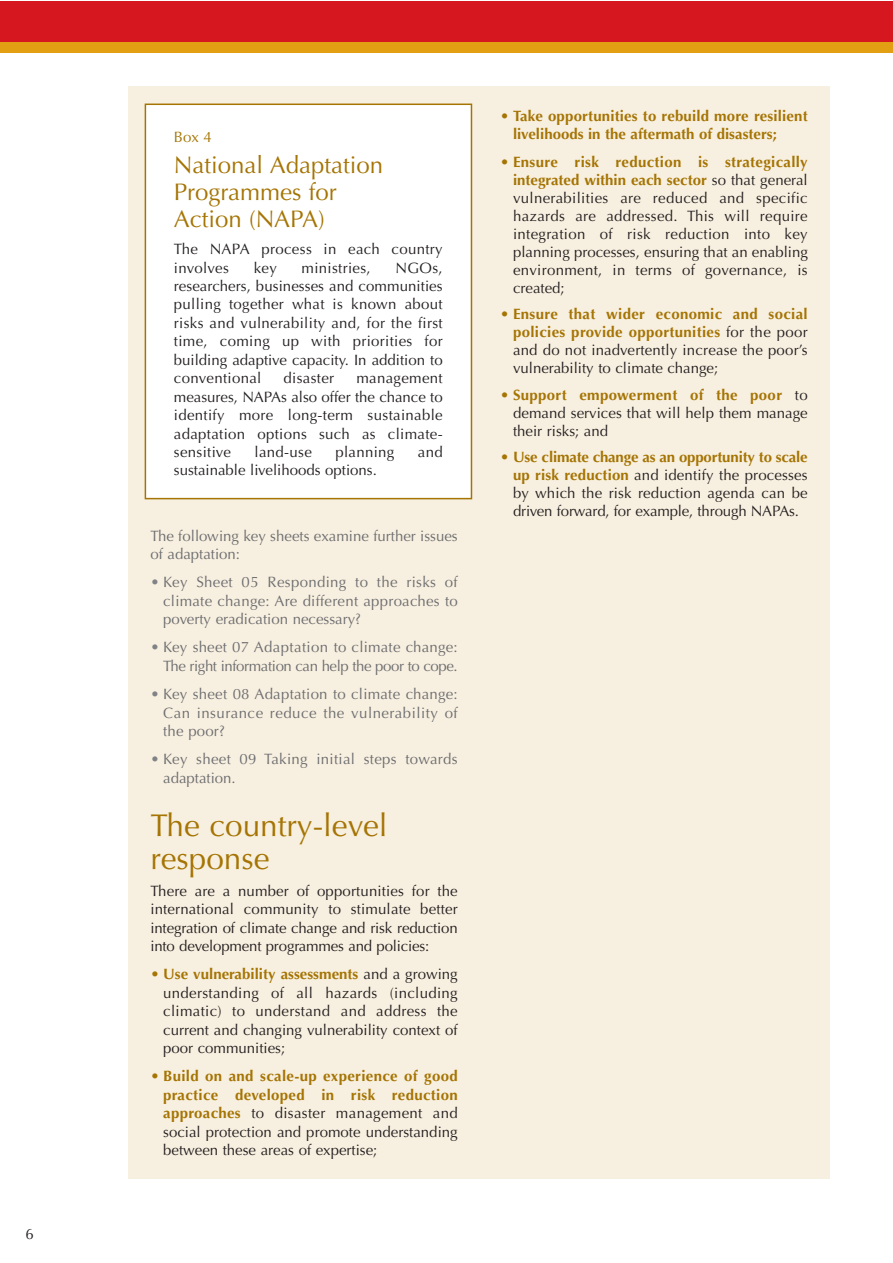
<style>
.page{position:relative;width:893px;height:1263px;background:#fff}
.page>*{position:absolute;margin:0;border:0;box-sizing:border-box;transform-origin:0 0}
.t1{font:31.5px/33px "Optima";color:#a57403}
.t2{font:24px/27px "Optima";color:#a57403}
.t3{font:15px/18.5px "Optima";color:#231f20;text-align:justify}
.t4{font:15px/18.5px "Optima";color:#6c6d70;text-align:justify}
.t5{font:15px/18.5px "Optima";letter-spacing:-.025em;color:#6c6d70;text-align:right}
.t6{font:700 15px/18.5px "Optima";color:#a57403}
.t7{font:15px/18.5px "Optima";letter-spacing:.02em;color:#231f20}
.t8{font:15px/18.5px "Optima";letter-spacing:.02em;color:#6c6d70}
.t9{font:15px "Optima";color:#a57403}
.s1{color:#808285}
.s2{color:#a57403}
.s3{font-weight:700;color:#a57403}
.s4{font-weight:400}
</style>
<div class="page">
<div style="left:128px;top:87px;width:701px;height:1092px;background:#f7efdf"></div>
<div style="left:1px;top:2px;width:891px;height:51px;background:#d7171f"></div>
<div style="left:1px;top:42px;width:891px;height:11px;background:#e39f13"></div>
<div style="left:145px;top:104px;width:326px;height:395px;background:#fff"></div>
<div style="left:145px;top:104px;width:327px;height:395px;border:2px solid #a57403"></div>
<p class="t3" style="left:25px;top:1226px;width:10px">6</p>
<p class="t9" style="left:174px;top:131px;width:39px">Box 4</p>
<h2 class="t2" style="left:174px;top:154px;width:211px">National Adaptation<br>Programmes for<br>Action (NAPA)</h2>
<p class="t7" style="left:174px;top:241px;width:270px">The NAPA process in each country involves</p>
<p class="t3" style="left:254px;top:260px;width:25px">key</p>
<p class="t7" style="left:301px;top:260px;width:71px">ministries,</p>
<p class="t3" style="left:174px;top:260px;width:270px;text-indent:222px">NGOs, researchers, businesses and communities pulling together what is known about risks and vulnerability and, for the first time, coming up with priorities for building adaptive capacity. In addition to conventional</p>
<p class="t7" style="left:283px;top:370px;width:52px">disaster</p>
<p class="t3" style="left:174px;top:370px;width:270px;text-indent:182px">management measures, NAPAs also offer the chance to identify more long-term sustainable adaptation options such as climate&shy;sensitive</p>
<p class="t3" style="left:254px;top:444px;width:59px">land-use</p>
<p class="t7" style="left:335px;top:444px;width:61px">planning</p>
<p class="t3" style="left:418px;top:444px;width:26px">and</p>
<p class="t3" style="left:174px;top:463px;width:204px">sustainable livelihoods options.</p>
<p class="t4" style="left:150px;top:528px;width:309px">The following key sheets examine further issues of adaptation:</p>
<p class="t4" style="left:163px;top:574px;width:296px;text-indent:-13px"><span class="s1">•</span> Key Sheet 05 Responding to the risks of climate change: Are different approaches to poverty eradication necessary?</p>
<p class="t5" style="left:150px;top:640px;width:309px"><span class="s1">•</span> Key sheet 07 Adaptation to climate change:<br>The right information can help the poor to cope.</p>
<p class="t4" style="left:163px;top:686px;width:296px;text-indent:-13px"><span class="s1">•</span> Key sheet 08 Adaptation to climate change:<br>Can insurance reduce the vulnerability of the poor?</p>
<p class="t8" style="left:163px;top:751px;width:296px;text-indent:-13px"><span class="s1">•</span> Key sheet 09 Taking initial steps towards adaptation.</p>
<h1 class="t1" style="left:150px;top:812px;width:239px">The country-level response</h1>
<p class="t3" style="left:150px;top:883px;width:309px">There are a number of opportunities for the international community to stimulate better integration of climate change and risk reduction into development programmes and policies:</p>
<p class="t3" style="left:163px;top:966px;width:296px;text-indent:-13px"><span class="s2">•</span> <span class="s3">Use vulnerability assessments</span> and a growing understanding of all hazards (including climatic) to understand and address the current and changing vulnerability context of poor communities;</p>
<p class="t3" style="left:163px;top:1068px;width:296px;text-indent:-13px"><span class="s2">•</span> <span class="s3">Build on and scale-up experience of good practice developed in risk reduction approaches</span> to disaster management and social protection and promote understanding between these areas of expertise;</p>
<p class="t6" style="left:513px;top:108px;width:296px;text-indent:-13px"><span class="s4">•</span> Take opportunities to rebuild more resilient livelihoods in the aftermath of disasters;</p>
<p class="t3" style="left:513px;top:154px;width:296px;line-height:18px;text-indent:-13px"><span class="s2">•</span> <span class="s3">Ensure risk reduction is strategically integrated within each sector</span> so that general vulnerabilities are reduced and specific hazards are addressed. This will require integration of risk reduction into key planning processes, ensuring that an enabling environment, in terms of governance, is created;</p>
<p class="t3" style="left:513px;top:307px;width:296px;line-height:18px;text-indent:-13px"><span class="s2">•</span> <span class="s3">Ensure that wider economic and social policies provide opportunities</span> for the poor and do not inadvertently increase the poor’s vulnerability to climate change;</p>
<p class="t3" style="left:513px;top:387px;width:296px;line-height:18px;text-indent:-13px"><span class="s2">•</span> <span class="s3">Support empowerment of the poor</span> to demand services that will help them manage their risks; and</p>
<p class="t3" style="left:513px;top:450px;width:296px;line-height:18px;text-indent:-13px"><span class="s2">•</span> <span class="s3">Use climate change as an opportunity to scale up risk reduction</span> and identify the processes by which the risk reduction agenda can be driven forward, for example, through NAPAs.</p>
</div>
